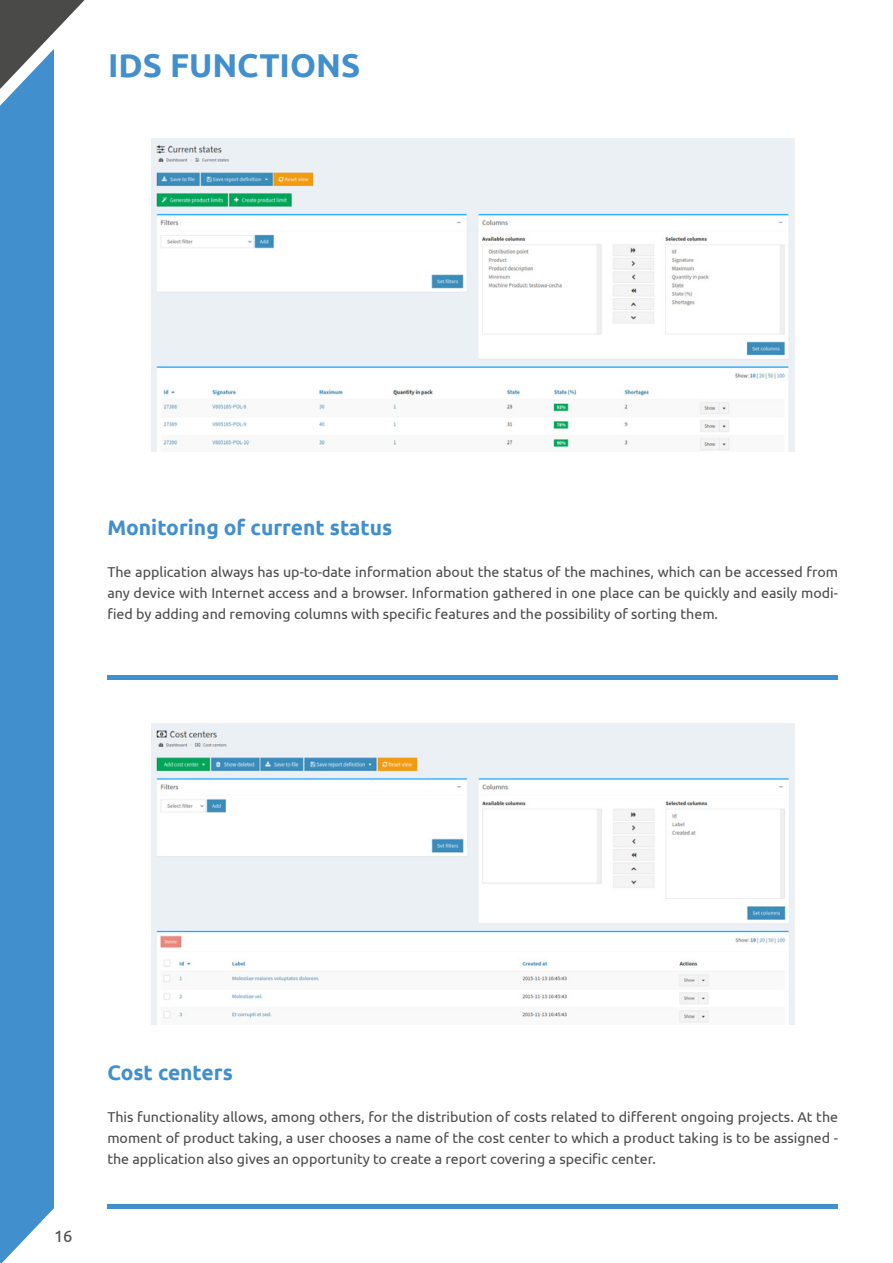
<style>
.page{position:relative;width:893px;height:1263px;background:#fff}
.page>*{position:absolute;margin:0;border:0;box-sizing:border-box;transform-origin:0 0}
.t1{font:700 33px "Ubuntu";color:#418fcd}
.t2{font:700 21px "Ubuntu";color:#418fcd}
.t3{font:16.5px "Ubuntu";color:#4a4a49}
.t4{font:14.25px/21px "Ubuntu";color:#4a4a49;text-align:justify}
</style>
<div class="page">
<div style="left:0;top:119px;width:54px;height:1089px;background:#418fcd"></div>
<svg style="left:0;top:1208px;width:54px;height:55px"></svg>
<svg style="left:0;top:0;width:85px;height:119px"></svg>
<img style="left:151px;top:138px;width:643px;height:313px">
<hr style="left:107px;top:675px;width:731px;height:4px;background:#418fcd">
<img style="left:151px;top:723px;width:643px;height:301px">
<div style="left:107px;top:1204px;width:731px;height:5px;background:#418fcd"></div>
<h1 class="t1" style="left:108px;top:45px;width:254px">IDS FUNCTIONS</h1>
<h2 class="t2" style="left:107px;top:515px;width:287px">Monitoring of current status</h2>
<p class="t4" style="left:107px;top:561px;width:732px">The application always has up-to-date information about the status of the machines, which can be accessed from any device with Internet access and a browser. Information gathered in one place can be quickly and easily modi&shy;fied by adding and removing columns with specific features and the possibility of sorting them.</p>
<p class="t3" style="left:54px;top:1226px;width:20px">16</p>
<h2 class="t2" style="left:107px;top:1060px;width:127px">Cost centers</h2>
<p class="t4" style="left:107px;top:1106px;width:732px">This functionality allows, among others, for the distribution of costs related to different ongoing projects. At the moment of product taking, a user chooses a name of the cost center to which a product taking is to be assigned - the application also gives an opportunity to create a report covering a specific center.</p>
</div>
